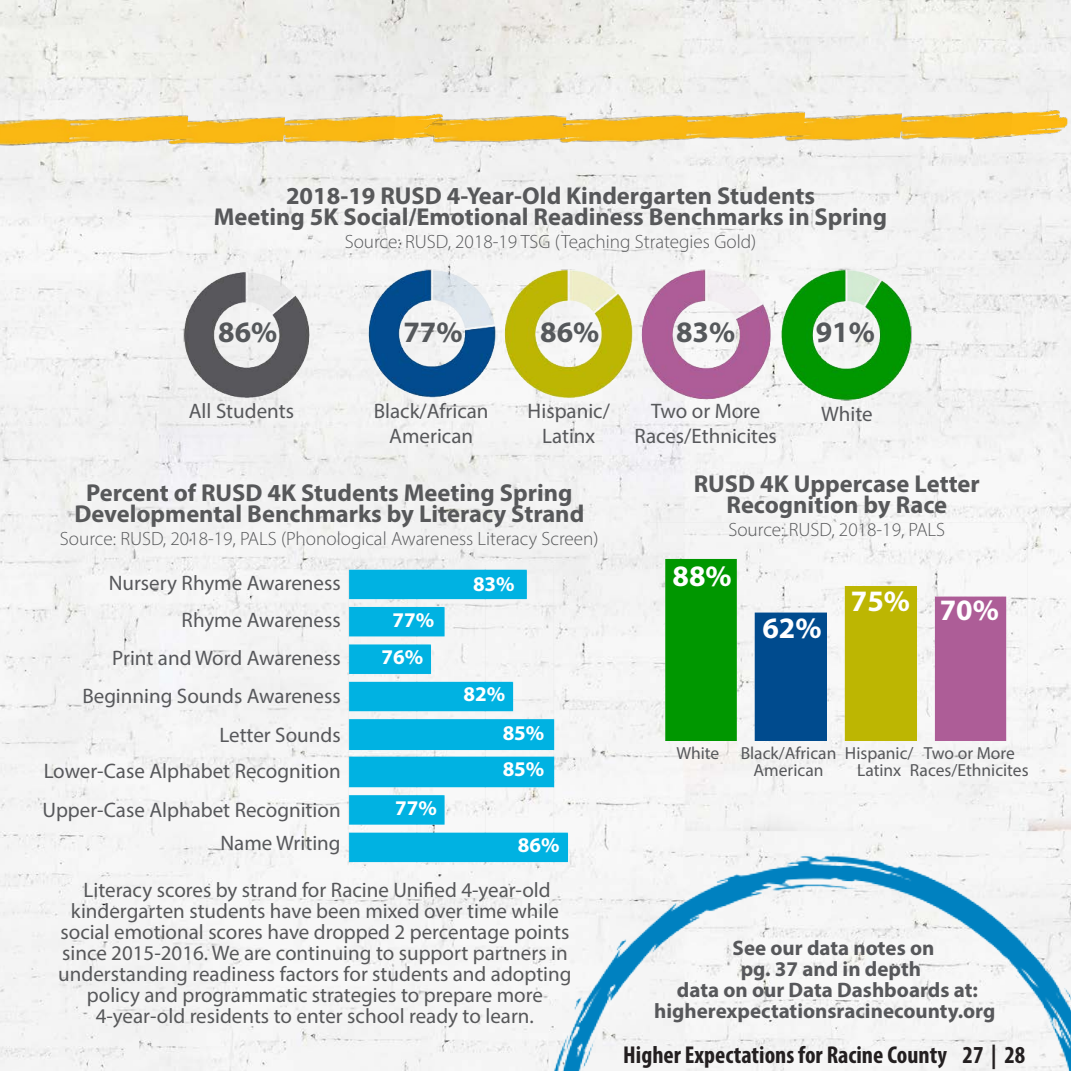
<style>
.page{position:relative;width:1071px;height:1071px;background:#fff}
.page>*{position:absolute;margin:0;border:0;box-sizing:border-box;transform-origin:0 0}
.t1{font:700 29.75px "Myriad Pro";color:#55585b}
.t2{font:700 29.75px "Myriad Pro";color:#fff}
.t3{font:700 24.5px "Myriad Pro";color:#57585a}
.t4{font:700 condensed 24.5px "Myriad Pro";color:#231f20}
.t5{font:21px/21px "Myriad Pro";color:#57585a;text-align:center}
.t6{font:21px/25.2px "Myriad Pro";color:#57585b;text-align:right}
.t7{font:700 21px "Myriad Pro";color:#57585b}
.t8{font:700 21px "Myriad Pro";color:#fff}
.t9{font:300 19.25px "Myriad Pro";color:#57585a}
.t10{font:17.5px "Myriad Pro";color:#57585b}
</style>
<div class="page">
<img style="left:0;top:0;width:1071px;height:1071px">
<img style="left:357px;top:99px;width:93px;height:65px">
<img style="left:274px;top:92px;width:123px;height:66px">
<img style="left:159px;top:93px;width:128px;height:66px">
<img style="left:56px;top:92px;width:134px;height:65px">
<img style="left:0;top:94px;width:73px;height:66px">
<img style="left:974px;top:96px;width:93px;height:64px">
<img style="left:891px;top:88px;width:123px;height:67px">
<img style="left:776px;top:89px;width:128px;height:67px">
<img style="left:673px;top:88px;width:134px;height:66px">
<img style="left:568px;top:90px;width:122px;height:66px">
<img style="left:423px;top:90px;width:145px;height:66px">
<img style="left:518px;top:831px;width:553px;height:240px">
<img style="left:157px;top:239px;width:795px;height:166px">
<img style="left:337px;top:547px;width:269px;height:320px">
<img style="left:648px;top:522px;width:379px;height:230px">
<p class="t3" style="left:286px;top:180px;width:530px">2018-19 RUSD 4-Year-Old Kindergarten Students</p>
<p class="t3" style="left:214px;top:201px;width:675px">Meeting 5K Social/Emotional Readiness Benchmarks in Spring</p>
<p class="t9" style="left:345px;top:230px;width:413px">Source: RUSD, 2018-19 TSG (Teaching Strategies Gold)</p>
<p class="t1" style="left:218px;top:312px;width:61px">86%</p>
<p class="t1" style="left:403px;top:312px;width:61px">77%</p>
<p class="t1" style="left:540px;top:312px;width:61px">86%</p>
<p class="t1" style="left:676px;top:312px;width:61px">83%</p>
<p class="t1" style="left:816px;top:312px;width:61px">91%</p>
<p class="t6" style="left:189px;top:398px;width:107px">All Students</p>
<p class="t6" style="left:374px;top:398px;width:116px;text-align:center">Black/African<br>American</p>
<p class="t6" style="left:528px;top:398px;width:84px">Hispanic/</p>
<p class="t6" style="left:542px;top:423px;width:55px">Latinx</p>
<p class="t3" style="left:86px;top:477px;width:488px">Percent of RUSD 4K Students Meeting Spring</p>
<p class="t3" style="left:74px;top:498px;width:511px">Developmental Benchmarks by Literacy Strand</p>
<p class="t9" style="left:60px;top:527px;width:540px">Source: RUSD, 2018-19, PALS (Phonological Awareness Literacy Screen)</p>
<p class="t6" style="left:109px;top:570px;width:233px">Nursery Rhyme Awareness</p>
<p class="t6" style="left:182px;top:607px;width:161px">Rhyme Awareness</p>
<p class="t6" style="left:112px;top:645px;width:230px">Print and Word Awareness</p>
<p class="t6" style="left:82px;top:683px;width:260px">Beginning Sounds Awareness</p>
<p class="t6" style="left:44px;top:717px;width:299px;line-height:35.7px">Letter Sounds<br>Lower-Case Alphabet Recognition</p>
<p class="t6" style="left:42px;top:793px;width:300px;line-height:33.1px">Upper-Case Alphabet Recognition<br>Name Writing</p>
<p class="t8" style="left:473px;top:570px;width:43px">83%</p>
<p class="t8" style="left:393px;top:606px;width:43px">77%</p>
<p class="t8" style="left:381px;top:643px;width:43px">76%</p>
<p class="t8" style="left:463px;top:680px;width:43px">82%</p>
<p class="t8" style="left:503px;top:720px;width:43px">85%</p>
<p class="t8" style="left:503px;top:756px;width:43px">85%</p>
<p class="t8" style="left:395px;top:794px;width:43px">77%</p>
<p class="t8" style="left:518px;top:831px;width:43px">86%</p>
<p class="t5" style="left:84px;top:879px;width:469px">Literacy scores by strand for Racine Unified 4-year-old</p>
<p class="t5" style="left:60px;top:900px;width:510px">kindergarten students have been mixed over time while social emotional scores have dropped 2 percentage points since 2015-2016. We are continuing to support partners in</p>
<p class="t5" style="left:58px;top:963px;width:515px">understanding readiness factors for students and adopting policy and programmatic strategies to prepare more</p>
<p class="t5" style="left:96px;top:1005px;width:440px">4-year-old residents to enter school ready to learn.</p>
<p class="t6" style="left:651px;top:398px;width:111px">Two or More</p>
<p class="t6" style="left:635px;top:424px;width:144px">Races/Ethnicites</p>
<p class="t6" style="left:821px;top:401px;width:53px">White</p>
<p class="t3" style="left:694px;top:468px;width:288px">RUSD 4K Uppercase Letter</p>
<p class="t3" style="left:727px;top:489px;width:222px">Recognition by Race</p>
<p class="t9" style="left:728px;top:518px;width:218px">Source: RUSD, 2018-19, PALS</p>
<p class="t2" style="left:673px;top:556px;width:61px">88%</p>
<p class="t2" style="left:762px;top:608px;width:61px">62%</p>
<p class="t2" style="left:851px;top:581px;width:61px">75%</p>
<p class="t2" style="left:940px;top:591px;width:61px">70%</p>
<p class="t10" style="left:676px;top:742px;width:44px">White</p>
<p class="t10" style="left:741px;top:742px;width:97px">Black/African</p>
<p class="t10" style="left:754px;top:760px;width:71px">American</p>
<p class="t10" style="left:845px;top:742px;width:70px">Hispanic/</p>
<p class="t10" style="left:857px;top:760px;width:46px">Latinx</p>
<p class="t10" style="left:924px;top:742px;width:93px">Two or More</p>
<p class="t10" style="left:910px;top:760px;width:120px">Races/Ethnicites</p>
<p class="t7" style="left:733px;top:935px;width:203px">See our data notes on</p>
<p class="t7" style="left:741px;top:956px;width:182px">pg. 37 and in depth</p>
<p class="t7" style="left:677px;top:977px;width:303px">data on our Data Dashboards at:</p>
<p class="t7" style="left:654px;top:998px;width:343px">higherexpectationsracinecounty.org</p>
<p class="t4" style="left:623px;top:1040px;width:403px">Higher Expectations for Racine County 27 | 28</p>
</div>
